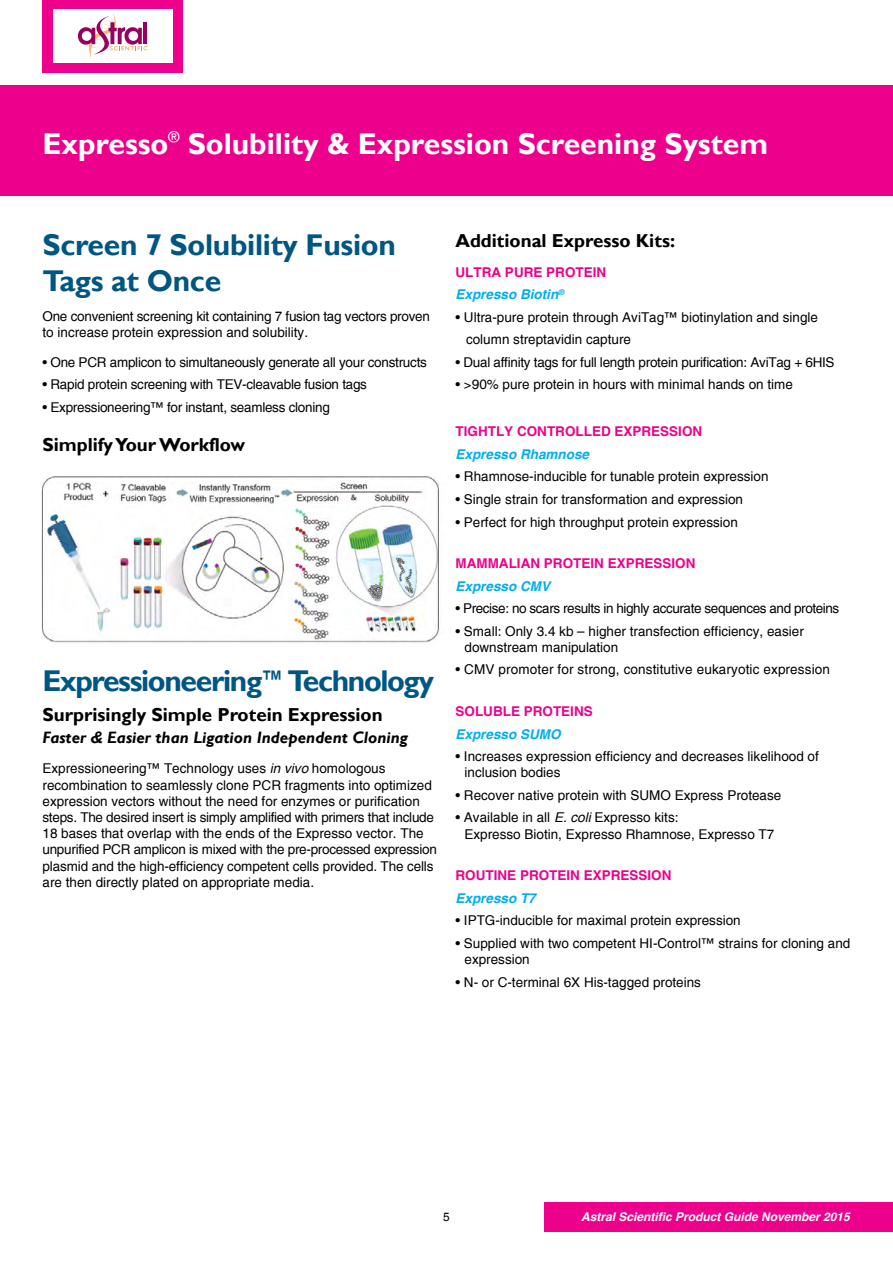
<style>
.page{position:relative;width:893px;height:1263px;background:#fff}
.page>*{position:absolute;margin:0;border:0;box-sizing:border-box;transform-origin:0 0}
.t1{font:700 30px "Gill Sans";color:#fff}
.t2{font:700 30px/36px "Gill Sans";letter-spacing:-.01em;color:#005682}
.t3{font:700 30px "Gill Sans";letter-spacing:-.03em;color:#005682}
.t4{font:700 18.75px "Gill Sans";color:#000}
.t5{font:italic 700 16.5px "Gill Sans";color:#000}
.t6{font:13.5px/16.2px "Helvetica";color:#000}
.t7{font:13.5px/16.2px "Helvetica";letter-spacing:-.02em;color:#000}
.t8{font:700 13.5px/22.5px "Helvetica";color:#ec008c}
.t9{font:13.5px "Helvetica";letter-spacing:-.03em;color:#000}
.t10{font:italic 700 13.5px "Helvetica";color:#00aeef}
.t11{font:italic 700 12px "Helvetica";color:#fff}
.t12{font:12px "Helvetica";color:#000}
.s1{font-size:22.5px}
.s2{font-style:italic}
.s3{font-style:italic;color:#00aeef}
</style>
<div class="page">
<div style="left:544px;top:1202px;width:349px;height:30px;background:#ec008c"></div>
<div style="left:43px;top:0;width:140px;height:72px;background:#ec008c"></div>
<div style="left:53px;top:9px;width:119px;height:54px;background:#fff"></div>
<svg style="left:78px;top:13px;width:69px;height:46px"></svg>
<hr style="left:143px;top:22px;width:4px;height:22px;background:#97005e">
<div style="left:0;top:85px;width:893px;height:111px;background:#ec008c"></div>
<img style="left:41px;top:476px;width:399px;height:167px">
<h1 class="t1" style="left:43px;top:125px;width:727px">Expresso<sup>®</sup> Solubility &amp; Expression Screening System</h1>
<h1 class="t2" style="left:43px;top:227px;width:355px">Screen 7 Solubility Fusion<br>Tags at Once</h1>
<p class="t7" style="left:43px;top:308px;width:389px">One convenient screening kit containing 7 fusion tag vectors proven to increase protein expression and solubility.</p>
<p class="t7" style="left:43px;top:354px;width:386px">• One PCR amplicon to simultaneously generate all your constructs</p>
<p class="t7" style="left:43px;top:377px;width:326px">• Rapid protein screening with TEV-cleavable fusion tags</p>
<p class="t7" style="left:43px;top:399px;width:289px">• Expressioneering™ for instant, seamless cloning</p>
<h2 class="t4" style="left:43px;top:433px;width:204px">Simplify Your Workflow</h2>
<h1 class="t3" style="left:43px;top:663px;width:393px">Expressioneering<span class="s1">™</span> Technology</h1>
<h2 class="t4" style="left:43px;top:703px;width:342px">Surprisingly Simple Protein Expression</h2>
<p class="t5" style="left:43px;top:728px;width:367px">Faster &amp; Easier than Ligation Independent Cloning</p>
<p class="t6" style="left:43px;top:761px;width:396px">Expressioneering™ Technology uses <span class="s2">in vivo</span> homologous recombination to seamlessly clone PCR fragments into optimized expression vectors without the need for enzymes or purification steps. The desired insert is simply amplified with primers that include 18 bases that overlap with the ends of the Expresso vector. The unpurified PCR amplicon is mixed with the pre-processed expression plasmid and the high-efficiency competent cells provided. The cells are then directly plated on appropriate media.</p>
<h2 class="t4" style="left:455px;top:229px;width:221px">Additional Expresso Kits:</h2>
<p class="t8" style="left:455px;top:261px;width:152px">ULTRA PURE PROTEIN<br><span class="s3">Expresso Biotin</span><sup>®</sup></p>
<p class="t6" style="left:466px;top:306px;width:354px;line-height:22.5px;text-indent:-11px">• Ultra-pure protein through AviTag™ biotinylation and single column streptavidin capture</p>
<p class="t7" style="left:455px;top:354px;width:381px">• Dual affinity tags for full length protein purification: AviTag + 6HIS</p>
<p class="t6" style="left:455px;top:377px;width:339px">• &gt;90% pure protein in hours with minimal hands on time</p>
<p class="t8" style="left:455px;top:420px;width:248px">TIGHTLY CONTROLLED EXPRESSION</p>
<p class="t10" style="left:455px;top:446px;width:135px">Expresso Rhamnose</p>
<p class="t6" style="left:455px;top:469px;width:315px">• Rhamnose-inducible for tunable protein expression</p>
<p class="t6" style="left:455px;top:491px;width:289px">• Single strain for transformation and expression</p>
<p class="t6" style="left:455px;top:514px;width:284px">• Perfect for high throughput protein expression</p>
<p class="t8" style="left:455px;top:552px;width:242px">MAMMALIAN PROTEIN EXPRESSION</p>
<p class="t10" style="left:455px;top:578px;width:96px">Expresso CMV</p>
<p class="t9" style="left:455px;top:601px;width:385px">• Precise: no scars results in highly accurate sequences and proteins</p>
<p class="t6" style="left:464px;top:623px;width:341px;text-indent:-9px">• Small: Only 3.4 kb – higher transfection efficiency, easier downstream manipulation</p>
<p class="t6" style="left:455px;top:662px;width:376px">• CMV promoter for strong, constitutive eukaryotic expression</p>
<p class="t8" style="left:455px;top:700px;width:139px">SOLUBLE PROTEINS</p>
<p class="t10" style="left:455px;top:726px;width:107px">Expresso SUMO</p>
<p class="t6" style="left:464px;top:748px;width:356px;text-indent:-9px">• Increases expression efficiency and decreases likelihood of inclusion bodies</p>
<p class="t6" style="left:455px;top:787px;width:327px">• Recover native protein with SUMO Express Protease</p>
<p class="t6" style="left:464px;top:810px;width:311px;text-indent:-9px">• Available in all <span class="s2">E. coli</span> Expresso kits:<br>Expresso Biotin, Expresso Rhamnose, Expresso T7</p>
<p class="t8" style="left:455px;top:864px;width:218px">ROUTINE PROTEIN EXPRESSION</p>
<p class="t10" style="left:455px;top:890px;width:82px">Expresso T7</p>
<p class="t6" style="left:455px;top:912px;width:287px">• IPTG-inducible for maximal protein expression</p>
<p class="t6" style="left:464px;top:935px;width:387px;text-indent:-9px">• Supplied with two competent HI-Control™ strains for cloning and expression</p>
<p class="t6" style="left:455px;top:974px;width:247px">• N- or C-terminal 6X His-tagged proteins</p>
<p class="t12" style="left:443px;top:1209px;width:8px">5</p>
<p class="t11" style="left:581px;top:1209px;width:270px">Astral Scientific Product Guide November 2015</p>
</div>
